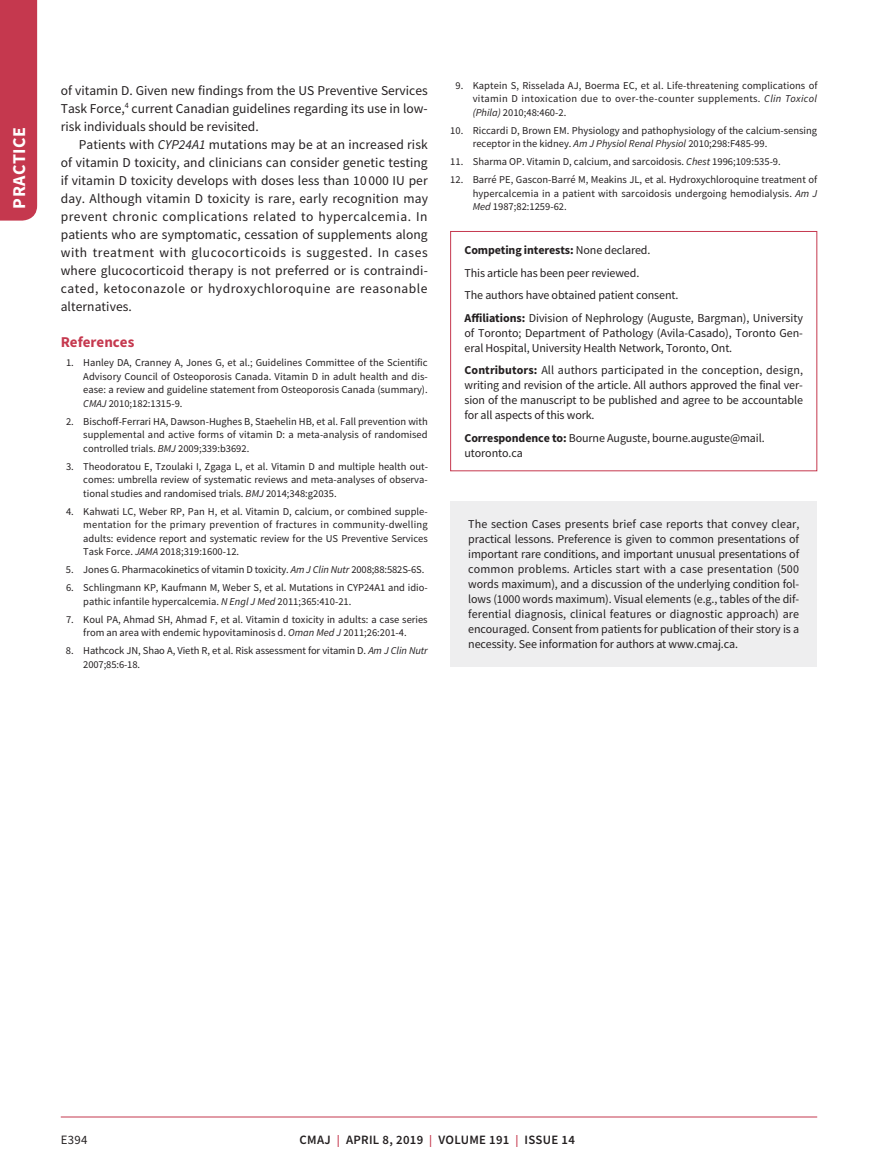
<style>
.page{position:relative;width:878px;height:1175px;background:#fff}
.page>*{position:absolute;margin:0;border:0;box-sizing:border-box;transform-origin:0 0}
.t1{font:700 18px "Source Sans Pro";letter-spacing:.025em;color:#fff}
.t2{font:700 15px "Source Sans Pro";color:#c5384e}
.t3{font:13.5px/18px "Source Sans Pro";letter-spacing:.005em;color:#231f20;text-align:justify}
.t4{font:600 12.75px "Source Sans Pro";letter-spacing:.025em;color:#231f20}
.t5{font:12.75px "Source Sans Pro";color:#231f20}
.t6{font:12px/15px "Source Sans Pro";letter-spacing:-.01em;color:#231f20}
.t7{font:10.5px/13.5px "Source Sans Pro";color:#231f20;text-align:justify}
.s1{font-style:italic}
.s2{font-weight:700}
.s3{font-size:12px;color:#c5384e}
</style>
<div class="page">
<div style="left:0;top:0;width:37px;height:220px;background:#c5384e"></div>
<hr style="left:61px;top:1116px;width:756px;height:1px;background:#c5384e">
<div style="left:450px;top:501px;width:367px;height:165px;background:#eeeeef"></div>
<div style="left:450px;top:231px;width:367px;height:240px;border:1px solid #c5384e"></div>
<h1 class="t1" style="left:7px;top:208px;width:83px;rotate:-90deg">PRACTICE</h1>
<p class="t3" style="left:61px;top:81px;width:368px">of vitamin D. Given new findings from the US Preventive Services Task Force,<sup>4</sup> current Canadian guidelines regarding its use in low&shy;risk individuals should be revisited.</p>
<p class="t3" style="left:61px;top:135px;width:369px;text-indent:18px">Patients with <span class="s1">CYP24A1</span> mutations may be at an increased risk of vitamin D toxicity, and clinicians can consider genetic testing if vitamin D toxicity develops with doses less than 10 000 IU per day. Although vitamin D toxicity is rare, early recognition may prevent chronic complications related to hypercalcemia. In patients who are symptomatic, cessation of supplements along with treatment with glucocorticoids is suggested. In cases where glucocorticoid therapy is not preferred or is contraindi&shy;cated, ketoconazole or hydroxychloroquine are reasonable alternatives.</p>
<h2 class="t2" style="left:61px;top:331px;width:75px">References</h2>
<p class="t7" style="left:83px;top:356px;width:346px;text-indent:-17px">1. Hanley DA, Cranney A, Jones G, et al.; Guidelines Committee of the Scientific Advisory Council of Osteoporosis Canada. Vitamin D in adult health and dis&shy;ease: a review and guideline statement from Osteoporosis Canada (summary).<br><span class="s1">CMAJ</span> 2010;182:1315-9.</p>
<p class="t7" style="left:83px;top:414px;width:346px;text-indent:-17px">2. Bischoff-Ferrari HA, Dawson-Hughes B, Staehelin HB, et al. Fall prevention with supplemental and active forms of vitamin D: a meta-analysis of randomised controlled trials. <span class="s1">BMJ</span> 2009;339:b3692.</p>
<p class="t7" style="left:83px;top:459px;width:346px;text-indent:-17px">3. Theodoratou E, Tzoulaki I, Zgaga L, et al. Vitamin D and multiple health out&shy;comes: umbrella review of systematic reviews and meta-analyses of observa&shy;tional studies and randomised trials. <span class="s1">BMJ</span> 2014;348:g2035.</p>
<p class="t7" style="left:83px;top:504px;width:346px;text-indent:-17px">4. Kahwati LC, Weber RP, Pan H, et al. Vitamin D, calcium, or combined supple&shy;mentation for the primary prevention of fractures in community-dwelling adults: evidence report and systematic review for the US Preventive Services Task Force. <span class="s1">JAMA</span> 2018;319:1600-12.</p>
<p class="t7" style="left:66px;top:563px;width:360px">5. Jones G. Pharmacokinetics of vitamin D toxicity. <span class="s1">Am J Clin Nutr</span> 2008;88:582S-6S.</p>
<p class="t7" style="left:83px;top:581px;width:346px;text-indent:-17px">6. Schlingmann KP, Kaufmann M, Weber S, et al. Mutations in CYP24A1 and idio&shy;pathic infantile hypercalcemia. <span class="s1">N Engl J Med</span> 2011;365:410-21.</p>
<p class="t7" style="left:66px;top:612px;width:363px;text-align:center">7. Koul PA, Ahmad SH, Ahmad F, et al. Vitamin d toxicity in adults: a case series from an area with endemic hypovitaminosis d. <span class="s1">Oman Med J</span> 2011;26:201-4.</p>
<p class="t7" style="left:83px;top:644px;width:346px;text-indent:-17px">8. Hathcock JN, Shao A, Vieth R, et al. Risk assessment for vitamin D. <span class="s1">Am J Clin Nutr<br></span>2007;85:6-18.</p>
<p class="t7" style="left:473px;top:79px;width:346px;text-indent:-17px">9. Kaptein S, Risselada AJ, Boerma EC, et al. Life-threatening complications of vitamin D intoxication due to over-the-counter supplements. <span class="s1">Clin Toxicol (Phila)</span> 2010;48:460-2.</p>
<p class="t7" style="left:473px;top:124px;width:346px;text-indent:-23px">10. Riccardi D, Brown EM. Physiology and pathophysiology of the calcium-sensing receptor in the kidney. <span class="s1">Am J Physiol Renal Physiol</span> 2010;298:F485-99.</p>
<p class="t7" style="left:450px;top:155px;width:332px">11. Sharma OP. Vitamin D, calcium, and sarcoidosis. <span class="s1">Chest</span> 1996;109:535-9.</p>
<p class="t7" style="left:473px;top:173px;width:346px;text-indent:-23px">12. Barré PE, Gascon-Barré M, Meakins JL, et al. Hydroxychloroquine treatment of hypercalcemia in a patient with sarcoidosis undergoing hemodialysis. <span class="s1">Am J Med</span> 1987;82:1259-62.</p>
<p class="t6" style="left:464px;top:239px;width:340px;line-height:22.5px"><span class="s2">Competing interests:</span> None declared.<br>This article has been peer reviewed.<br>The authors have obtained patient consent.<br><span class="s2">Affiliations:</span> Division of Nephrology (Auguste, Bargman), University</p>
<p class="t6" style="left:464px;top:325px;width:340px">of Toronto; Department of Pathology (Avila-Casado), Toronto Gen&shy;eral Hospital, University Health Network, Toronto, Ont.</p>
<p class="t6" style="left:464px;top:363px;width:340px;text-align:justify"><span class="s2">Contributors:</span> All authors participated in the conception, design, writing and revision of the article. All authors approved the final ver&shy;sion of the manuscript to be published and agree to be accountable for all aspects of this work.</p>
<p class="t6" style="left:464px;top:430px;width:301px"><span class="s2">Correspondence to:</span> Bourne Auguste, bourne.auguste@mail. utoronto.ca</p>
<p class="t6" style="left:468px;top:516px;width:332px;text-align:justify">The section Cases presents brief case reports that convey clear, practical lessons. Preference is given to common presentations of important rare conditions, and important unusual presentations of common problems. Articles start with a case presentation (500 words maximum), and a discussion of the underlying condition fol&shy;lows (1000 words maximum). Visual elements (e.g., tables of the dif&shy;ferential diagnosis, clinical features or diagnostic approach) are encouraged. Consent from patients for publication of their story is a necessity. See information for authors at www.cmaj.ca.</p>
<p class="t5" style="left:61px;top:1132px;width:28px">E394</p>
<p class="t4" style="left:299px;top:1131px;width:277px">CMAJ <span class="s3">|</span> APRIL 8, 2019 <span class="s3">|</span> VOLUME 191 <span class="s3">|</span> ISSUE 14</p>
</div>
